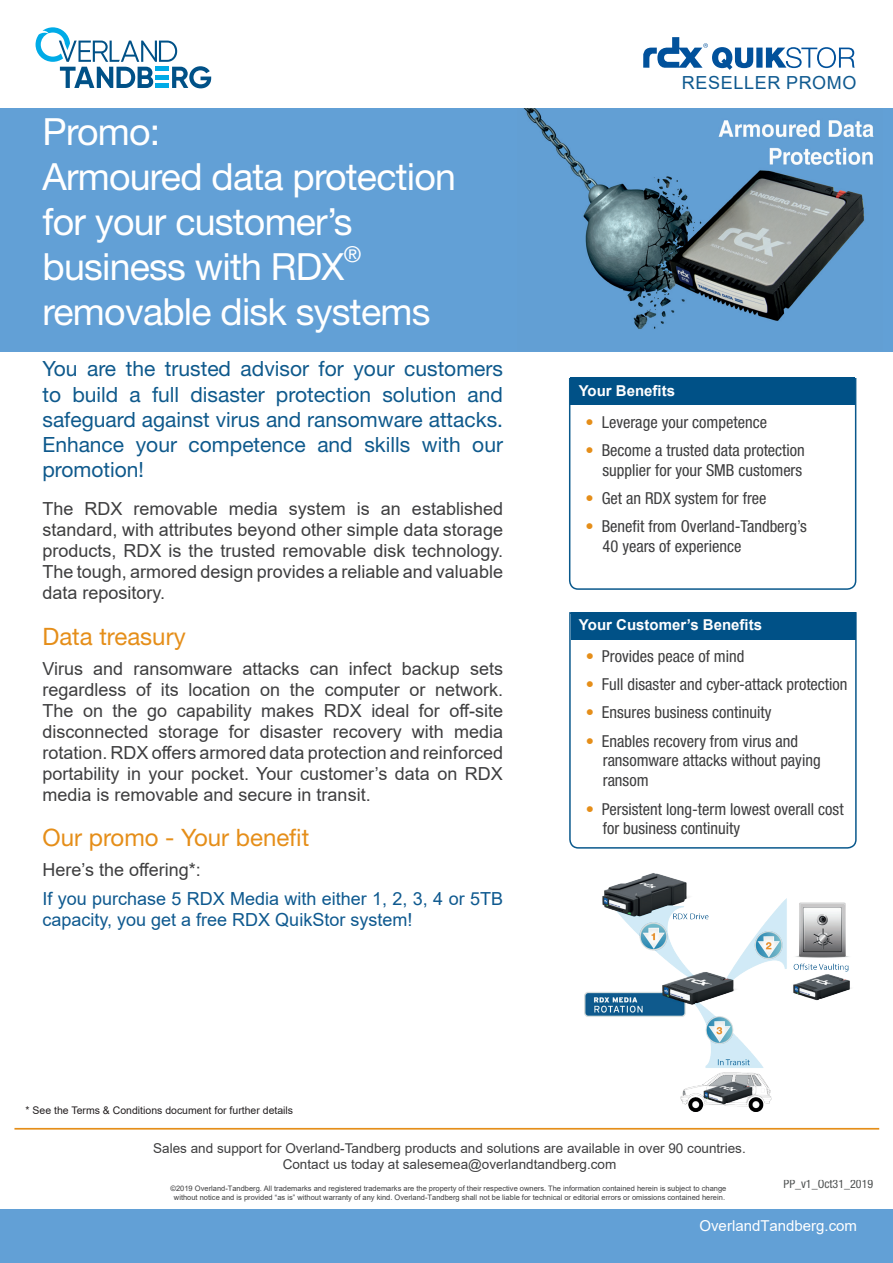
<style>
.page{position:relative;width:893px;height:1263px;background:#fff}
.page>*{position:absolute;margin:0;border:0;box-sizing:border-box;transform-origin:0 0}
.t1{font:37.5px/45px "Helvetica Neue LT Std";letter-spacing:-.02em;color:#fff}
.t2{font:24px "Helvetica Neue LT Std";color:#e58e19}
.t3{font:21.9px "Helvetica Neue LT Std";color:#fff}
.t4{font:21px/25.2px "Helvetica Neue LT Std";color:#0e598c;text-align:justify}
.t5{font:18px/21px "Arial";color:#3e3e3f;text-align:justify}
.t6{font:18px/21px "Arial";color:#0e598f}
.t7{font:18px "Arial";letter-spacing:.035em;color:#0e598f}
.t8{font:condensed 16.5px/19.8px "Helvetica Neue LT Std";color:#3e3e3f}
.t9{font:700 15px "Arial";color:#fff}
.t10{font:15px "Arial";color:#fff}
.t11{font:13.5px/16.2px "Arial";color:#3e3e3f;text-align:center}
.t12{font:condensed 12px "Helvetica Neue LT Std";color:#4f5252}
.t13{font:10.5px "Arial";color:#231f20}
.t14{font:7.5px/9px "Arial";color:#3e3e3f;text-align:center}
.s1{color:#e58e19}
</style>
<div class="page">
<div style="left:0;top:108px;width:893px;height:243px;background:#62a0d6"></div>
<div style="left:0;top:1209px;width:893px;height:54px;background:#62a0d6"></div>
<svg style="left:36px;top:27px;width:175px;height:61px"></svg>
<hr style="left:14px;top:1128px;width:865px;height:1px;background:#e58e19">
<svg style="left:569px;top:377px;width:288px;height:213px"></svg>
<div style="left:571px;top:377px;width:284px;height:28px;background:#005187"></div>
<svg style="left:569px;top:612px;width:288px;height:237px"></svg>
<div style="left:571px;top:611px;width:284px;height:28px;background:#005187"></div>
<img style="left:584px;top:873px;width:267px;height:238px">
<img style="left:523px;top:108px;width:351px;height:222px">
<svg style="left:643px;top:37px;width:212px;height:33px"></svg>
<h1 class="t1" style="left:43px;top:109px;width:415px">Promo:<br>Armoured data protection for your customer’s business with RDX</h1>
<p class="t3" style="left:344px;top:241px;width:19px">®</p>
<h1 class="t1" style="left:43px;top:289px;width:389px">removable disk systems</h1>
<p class="t4" style="left:43px;top:356px;width:462px">You are the trusted advisor for your customers to build a full disaster protection solution and safeguard against virus and ransomware attacks.<br>Enhance your competence and skills with our promotion!</p>
<p class="t5" style="left:43px;top:498px;width:462px">The RDX removable media system is an established standard, with attributes beyond other simple data storage products, RDX is the trusted removable disk technology.<br>The tough, armored design provides a reliable and valuable data repository.</p>
<h2 class="t2" style="left:43px;top:622px;width:145px">Data treasury</h2>
<p class="t5" style="left:43px;top:658px;width:462px">Virus and ransomware attacks can infect backup sets regardless of its location on the computer or network.<br>The on the go capability makes RDX ideal for off-site disconnected storage for disaster recovery with media rotation. RDX offers armored data protection and reinforced portability in your pocket. Your customer’s data on RDX media is removable and secure in transit.</p>
<h2 class="t2" style="left:43px;top:823px;width:268px">Our promo - Your benefit</h2>
<p class="t5" style="left:43px;top:859px;width:160px">Here’s the offering*:</p>
<p class="t6" style="left:43px;top:888px;width:462px">If you purchase 5 RDX Media with either 1, 2, 3, 4 or 5TB capacity, you get a free RDX QuikStor system!</p>
<p class="t13" style="left:26px;top:1103px;width:269px">* See the Terms &amp; Conditions document for further details</p>
<p class="t7" style="left:682px;top:70px;width:176px">RESELLER PROMO</p>
<p class="t9" style="left:579px;top:380px;width:98px">Your Benefits</p>
<p class="t8" style="left:585px;top:412px;width:183px"><span class="s1">•</span> Leverage your competence</p>
<p class="t8" style="left:585px;top:440px;width:221px;text-align:right"><span class="s1">•</span> Become a trusted data protection supplier for your SMB customers</p>
<p class="t8" style="left:585px;top:488px;width:183px"><span class="s1">•</span> Get an RDX system for free</p>
<p class="t8" style="left:602px;top:516px;width:206px;text-indent:-17px"><span class="s1">•</span> Benefit from Overland-Tandberg’s<br>40 years of experience</p>
<p class="t9" style="left:579px;top:614px;width:185px">Your Customer’s Benefits</p>
<p class="t8" style="left:586px;top:646px;width:160px"><span class="s1">•</span> Provides peace of mind</p>
<p class="t8" style="left:586px;top:674px;width:263px"><span class="s1">•</span> Full disaster and cyber-attack protection</p>
<p class="t8" style="left:586px;top:702px;width:187px"><span class="s1">•</span> Ensures business continuity</p>
<p class="t8" style="left:603px;top:731px;width:219px;text-indent:-17px"><span class="s1">•</span> Enables recovery from virus and ransomware attacks without paying ransom</p>
<p class="t8" style="left:603px;top:799px;width:242px;text-indent:-17px"><span class="s1">•</span> Persistent long-term lowest overall cost for business continuity</p>
<p class="t11" style="left:153px;top:1140px;width:594px">Sales and support for Overland-Tandberg products and solutions are available in over 90 countries.<br>Contact us today at salesemea@overlandtandberg.com</p>
<p class="t14" style="left:171px;top:1184px;width:557px">©2019 Overland-Tandberg. All trademarks and registered trademarks are the property of their respective owners. The information contained herein is subject to change without notice and is provided “as is” without warranty of any kind. Overland-Tandberg shall not be liable for technical or editorial errors or omissions contained herein.</p>
<p class="t12" style="left:784px;top:1177px;width:91px">PP_v1_Oct31_2019</p>
<p class="t10" style="left:699px;top:1215px;width:159px">OverlandTandberg.com</p>
</div>
